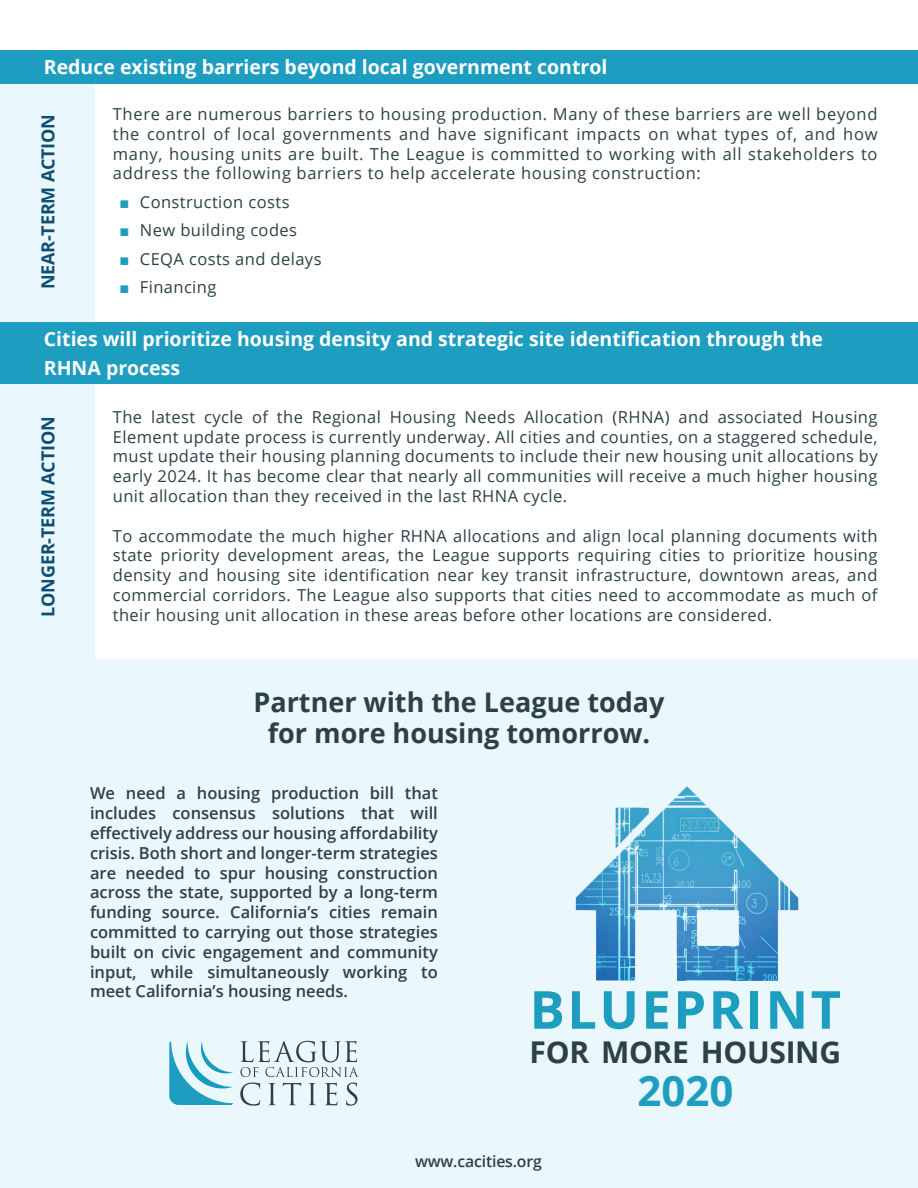
<style>
.page{position:relative;width:918px;height:1188px;background:#fff}
.page>*{position:absolute;margin:0;border:0;box-sizing:border-box;transform-origin:0 0}
.t1{font:700 52.5px "Open Sans";letter-spacing:.045em;color:#1d9dbf}
.t2{font:700 42px "Open Sans";color:#1d9dbf}
.t3{font:700 30px "Open Sans";letter-spacing:-.01em;color:#2b4144}
.t4{font:700 27px "Open Sans";color:#2b4144}
.t5{font:700 19.5px/28.5px "Open Sans";color:#fff}
.t6{font:700 18px "Open Sans";letter-spacing:-.01em;color:#0c4f73}
.t7{font:16.5px/19.8px "Open Sans";letter-spacing:.025em;color:#2b4144;text-align:justify}
.t8{font:600 16.5px/19.8px "Open Sans";color:#2b4144;text-align:justify}
.t9{font:600 15.75px "Open Sans";letter-spacing:-.01em;color:#2b4144}
.s1{font-family:"Arial";color:#1d9dbf}
</style>
<div class="page">
<div style="left:0;top:75px;width:94px;height:267px;background:#eaf7fd"></div>
<div style="left:0;top:50px;width:918px;height:34px;background:#1d9dbf"></div>
<div style="left:0;top:371px;width:94px;height:289px;background:#eaf7fd"></div>
<div style="left:0;top:660px;width:918px;height:528px;background:#eaf7fd"></div>
<svg style="left:169px;top:1041px;width:64px;height:64px"></svg>
<svg style="left:240px;top:1041px;width:119px;height:36px"></svg>
<svg style="left:240px;top:1083px;width:20px;height:23px"></svg>
<svg style="left:269px;top:1083px;width:7px;height:22px"></svg>
<svg style="left:283px;top:1083px;width:18px;height:22px"></svg>
<svg style="left:309px;top:1083px;width:7px;height:22px"></svg>
<svg style="left:325px;top:1083px;width:13px;height:22px"></svg>
<svg style="left:346px;top:1083px;width:12px;height:23px"></svg>
<div style="left:0;top:322px;width:918px;height:62px;background:#1d9dbf"></div>
<img style="left:575px;top:787px;width:224px;height:194px">
<p class="t5" style="left:44px;top:52px;width:565px">Reduce existing barriers beyond local government control</p>
<p class="t7" style="left:113px;top:104px;width:766px">There are numerous barriers to housing production. Many of these barriers are well beyond the control of local governments and have significant impacts on what types of, and how many, housing units are built. The League is committed to working with all stakeholders to address the following barriers to help accelerate housing construction:</p>
<p class="t7" style="left:120px;top:192px;width:171px"><span class="s1">■</span> Construction costs</p>
<p class="t7" style="left:120px;top:220px;width:179px"><span class="s1">■</span> New building codes</p>
<p class="t7" style="left:120px;top:249px;width:203px"><span class="s1">■</span> CEQA costs and delays</p>
<p class="t6" style="left:35px;top:289px;width:177px;rotate:-90deg">NEAR-TERM ACTION</p>
<p class="t7" style="left:120px;top:277px;width:98px"><span class="s1">■</span> Financing</p>
<p class="t5" style="left:44px;top:324px;width:781px">Cities will prioritize housing density and strategic site identification through the<br>RHNA process</p>
<p class="t6" style="left:35px;top:617px;width:202px;rotate:-90deg">LONGER-TERM ACTION</p>
<p class="t7" style="left:113px;top:407px;width:766px">The latest cycle of the Regional Housing Needs Allocation (RHNA) and associated Housing Element update process is currently underway. All cities and counties, on a staggered schedule, must update their housing planning documents to include their new housing unit allocations by early 2024. It has become clear that nearly all communities will receive a much higher housing unit allocation than they received in the last RHNA cycle.</p>
<p class="t7" style="left:113px;top:525px;width:766px">To accommodate the much higher RHNA allocations and align local planning documents with state priority development areas, the League supports requiring cities to prioritize housing density and housing site identification near key transit infrastructure, downtown areas, and commercial corridors. The League also supports that cities need to accommodate as much of</p>
<p class="t7" style="left:113px;top:605px;width:661px">their housing unit allocation in these areas before other locations are considered.</p>
<p class="t4" style="left:253px;top:683px;width:413px">Partner with the League today</p>
<p class="t4" style="left:268px;top:714px;width:384px">for more housing tomorrow.</p>
<p class="t8" style="left:90px;top:783px;width:349px">We need a housing production bill that includes consensus solutions that will effectively address our housing affordability crisis. Both short and longer-term strategies are needed to spur housing construction across the state, supported by a long-term funding source. California’s cities remain committed to carrying out those strategies built on civic engagement and community input, while simultaneously working to meet California’s housing needs.</p>
<p class="t1" style="left:530px;top:973px;width:313px">BLUEPRINT</p>
<p class="t3" style="left:530px;top:1031px;width:313px">FOR MORE HOUSING</p>
<p class="t2" style="left:637px;top:1061px;width:97px">2020</p>
<p class="t9" style="left:415px;top:1150px;width:128px">www.cacities.org</p>
</div>
